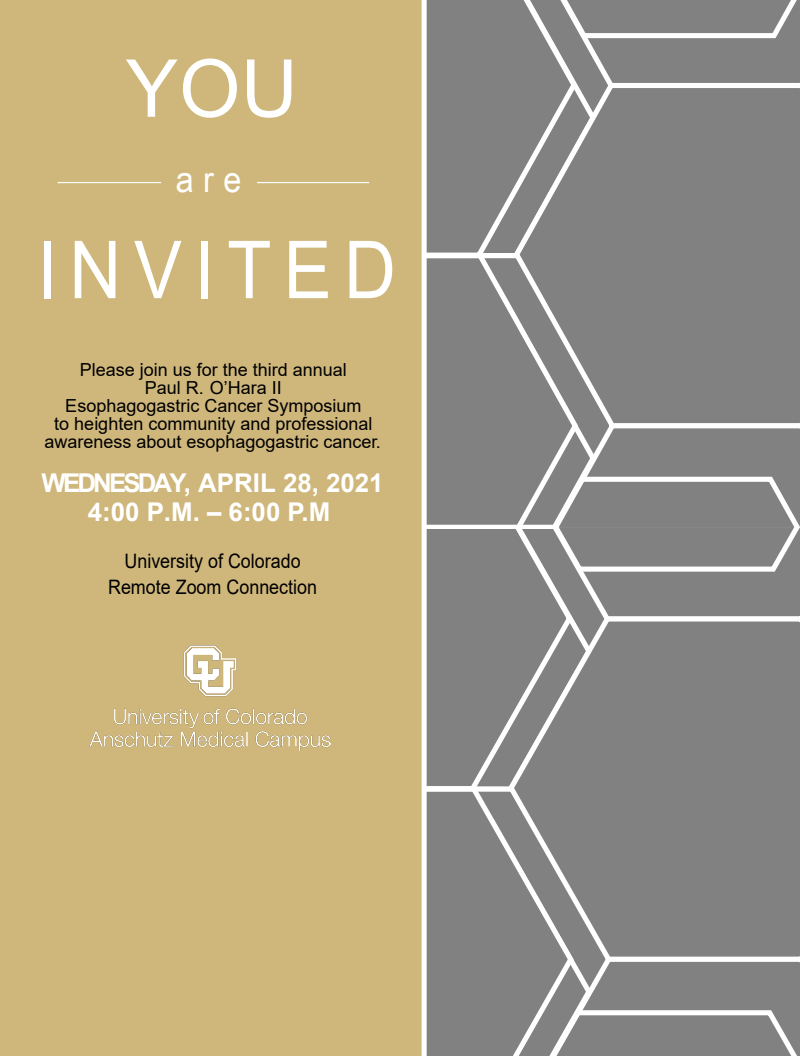
<style>
.page{position:relative;width:800px;height:1056px;background:#fff}
.page>*{position:absolute;margin:0;border:0;box-sizing:border-box;transform-origin:0 0}
.t1{font:80px "Arial Narrow";letter-spacing:.14em;color:#fff;scale:1.1 1}
.t2{font:80px "Arial Narrow";letter-spacing:.14em;color:#fff;scale:1.2 1}
.t3{font:36px "Arial Narrow";color:#fff;scale:1.1 1}
.t4{font:700 25.9px/29.3px "Arial";color:#fff;text-align:center}
.t5{font:19.9px/26.7px "Arial";color:#000;text-align:center;scale:.9 1}
.t6{font:18px/18px "Arial";color:#000;text-align:center}
.s1{color:#cfb77b}
</style>
<div class="page">
<div style="left:427px;top:0;width:83px;height:251px;background:#808180"></div>
<svg style="left:483px;top:0;width:317px;height:92px;background:#8a8b8a"></svg>
<div style="left:510px;top:80px;width:290px;height:341px;background:#808180"></div>
<div style="left:581px;top:251px;width:37px;height:170px;background:#808180"></div>
<svg style="left:581px;top:283px;width:18px;height:138px;background:#898a89"></svg>
<svg style="left:427px;top:251px;width:154px;height:170px;background:#8a8b8a"></svg>
<div style="left:427px;top:626px;width:78px;height:158px;background:#808180"></div>
<div style="left:505px;top:626px;width:295px;height:328px;background:#808180"></div>
<svg style="left:614px;top:954px;width:186px;height:102px;background:#8d8e8d"></svg>
<svg style="left:577px;top:784px;width:37px;height:272px;background:#888988"></svg>
<svg style="left:577px;top:816px;width:18px;height:240px;background:#909190"></svg>
<svg style="left:427px;top:784px;width:150px;height:272px;background:#898a89"></svg>
<div style="left:0;top:0;width:427px;height:1056px;background:#cfb77b"></div>
<hr style="left:58px;top:182px;width:311px;height:1px;background:#fff">
<div style="left:161px;top:177px;width:96px;height:12px;background:#cfb77b"></div>
<img style="left:90px;top:646px;width:241px;height:105px">
<svg style="left:427px;top:421px;width:373px;height:205px;background:#8c8d8c"></svg>
<p class="t2" style="left:126px;top:30px;width:145px">YOU</p>
<h2 class="t3" style="left:176px;top:153px;width:61px">are</h2>
<p class="t1" style="left:37px;top:211px;width:328px">INVITED</p>
<p class="t6" style="left:44px;top:361px;width:338px">Please join us for the third annual<br>Paul R. O’Hara II<br>Esophagogastric Cancer Symposium<br>to heighten community and professional awareness about esophagogastric cancer.</p>
<p class="t4" style="left:42px;top:468px;width:344px">WEDNESDAY, APRIL 28, 2021<br>4:00 P.M. – 6:00 P.M<span class="s1">.</span></p>
<p class="t5" style="left:108px;top:547px;width:234px">University of Colorado<br>Remote Zoom Connection</p>
</div>
